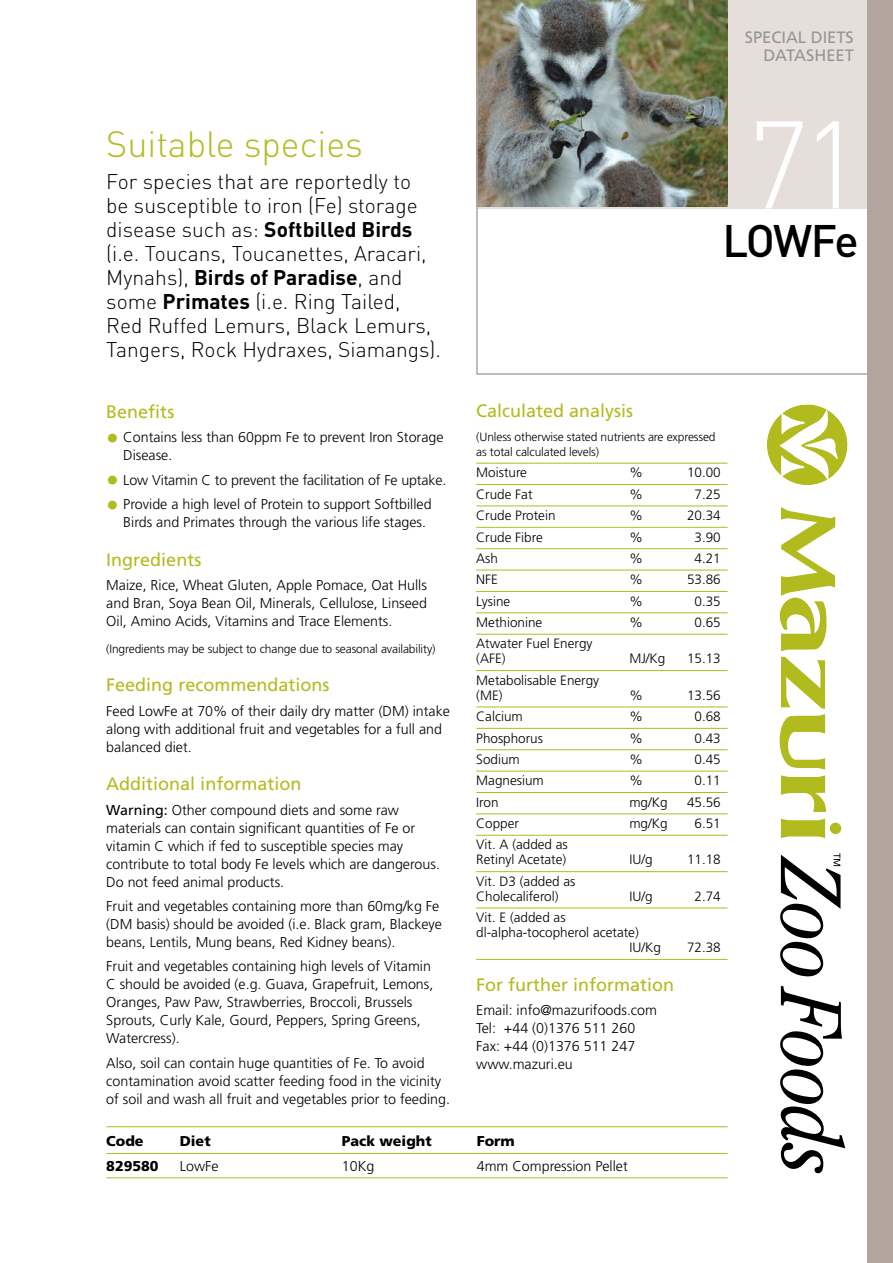
<style>
.page{position:relative;width:893px;height:1263px;background:#fff}
.page>*{position:absolute;margin:0;border:0;box-sizing:border-box;transform-origin:0 0}
.t1{font:300 122.25px "DIN";color:#fff}
.t2{font:500 45px "DIN";color:#000}
.t3{font:300 36px "DIN";color:#b2bb1e}
.t4{font:300 21px/24px "DIN";color:#000}
.t5{font:18px "Frutiger";color:#b2bb1e}
.t6{font:16.5px/18px "Frutiger";color:#939598;text-align:right}
.t7{font:300 14.25px/18px "Frutiger";color:#000}
.t8{font:900 14.25px "Frutiger";color:#000}
.t9{font:300 13.5px/15px "Frutiger";color:#000}
.t10{font:300 12px/15px "Frutiger";letter-spacing:-.01em;color:#000}
.s1{font-weight:700}
.s2{font-size:25.5px;color:#b2bb1e}
.s3{font-weight:400}
</style>
<div class="page">
<div style="left:867px;top:0;width:26px;height:1263px;background:#b3a59e"></div>
<hr style="left:476px;top:463px;width:252px;height:1px;background:#b2bb1e">
<hr style="left:476px;top:484px;width:252px;height:1px;background:#b2bb1e">
<hr style="left:476px;top:506px;width:252px;height:1px;background:#b2bb1e">
<hr style="left:476px;top:527px;width:252px;height:1px;background:#b2bb1e">
<hr style="left:476px;top:548px;width:252px;height:1px;background:#b2bb1e">
<hr style="left:476px;top:570px;width:252px;height:1px;background:#b2bb1e">
<hr style="left:476px;top:591px;width:252px;height:1px;background:#b2bb1e">
<hr style="left:476px;top:612px;width:252px;height:1px;background:#b2bb1e">
<hr style="left:476px;top:634px;width:252px;height:1px;background:#b2bb1e">
<hr style="left:476px;top:670px;width:252px;height:1px;background:#b2bb1e">
<hr style="left:476px;top:707px;width:252px;height:1px;background:#b2bb1e">
<hr style="left:476px;top:728px;width:252px;height:1px;background:#b2bb1e">
<hr style="left:476px;top:749px;width:252px;height:1px;background:#b2bb1e">
<hr style="left:476px;top:771px;width:252px;height:1px;background:#b2bb1e">
<hr style="left:476px;top:792px;width:252px;height:1px;background:#b2bb1e">
<hr style="left:476px;top:813px;width:252px;height:1px;background:#b2bb1e">
<hr style="left:476px;top:835px;width:252px;height:1px;background:#b2bb1e">
<hr style="left:476px;top:871px;width:252px;height:1px;background:#b2bb1e">
<hr style="left:476px;top:908px;width:252px;height:1px;background:#b2bb1e">
<hr style="left:476px;top:959px;width:252px;height:1px;background:#b2bb1e">
<hr style="left:106px;top:1126px;width:622px;height:1px;background:#b2bb1e">
<hr style="left:106px;top:1153px;width:622px;height:1px;background:#b2bb1e">
<hr style="left:106px;top:1177px;width:622px;height:1px;background:#b2bb1e">
<div style="left:767px;top:404px;width:80px;height:81px;background:#b2bb1e;border-radius:50%"></div>
<svg style="left:779px;top:409px;width:59px;height:72px"></svg>
<div style="left:830px;top:823px;width:11px;height:11px;background:#b2bb1e;border-radius:50%"></div>
<svg style="left:781px;top:819px;width:44px;height:19px"></svg>
<svg style="left:780px;top:657px;width:46px;height:155px"></svg>
<svg style="left:779px;top:507px;width:56px;height:144px"></svg>
<svg style="left:780px;top:986px;width:65px;height:187px"></svg>
<svg style="left:780px;top:853px;width:60px;height:124px"></svg>
<svg style="left:476px;top:0;width:391px;height:375px"></svg>
<h3 class="t3" style="left:106px;top:121px;width:258px">Suitable species</h3>
<p class="t4" style="left:106px;top:169px;width:336px">For species that are reportedly to<br>be susceptible to iron (Fe) storage disease such as: <span class="s1">Softbilled Birds </span>(i.e. Toucans, Toucanettes, Aracari, Mynahs), <span class="s1">Birds of Paradise</span>, and some <span class="s1">Primates</span> (i.e. Ring Tailed, Red Ruffed Lemurs, Black Lemurs, Tangers, Rock Hydraxes, Siamangs).</p>
<p class="t6" style="left:745px;top:28px;width:111px">SPECIAL DIETS<br>DATASHEET</p>
<h1 class="t1" style="left:746px;top:89px;width:119px">71</h1>
<h2 class="t2" style="left:722px;top:212px;width:138px">LOWFe</h2>
<p class="t5" style="left:476px;top:401px;width:159px">Calculated analysis</p>
<p class="t10" style="left:476px;top:429px;width:241px">(Unless otherwise stated nutrients are expressed as total calculated levels)</p>
<p class="t9" style="left:476px;top:465px;width:52px">Moisture</p>
<p class="t9" style="left:629px;top:465px;width:15px">%</p>
<p class="t9" style="left:687px;top:465px;width:35px">10.00</p>
<p class="t9" style="left:476px;top:487px;width:58px">Crude Fat</p>
<p class="t9" style="left:629px;top:487px;width:15px">%</p>
<p class="t9" style="left:694px;top:487px;width:28px">7.25</p>
<p class="t9" style="left:476px;top:508px;width:81px">Crude Protein</p>
<p class="t9" style="left:629px;top:508px;width:15px">%</p>
<p class="t9" style="left:687px;top:508px;width:35px">20.34</p>
<p class="t9" style="left:476px;top:529px;width:68px">Crude Fibre</p>
<p class="t9" style="left:629px;top:529px;width:15px">%</p>
<p class="t9" style="left:694px;top:529px;width:28px">3.90</p>
<p class="t9" style="left:476px;top:551px;width:23px">Ash</p>
<p class="t9" style="left:629px;top:551px;width:15px">%</p>
<p class="t9" style="left:694px;top:551px;width:28px">4.21</p>
<p class="t9" style="left:476px;top:572px;width:23px">NFE</p>
<p class="t9" style="left:629px;top:572px;width:15px">%</p>
<p class="t9" style="left:687px;top:572px;width:35px">53.86</p>
<p class="t9" style="left:476px;top:593px;width:35px">Lysine</p>
<p class="t9" style="left:629px;top:593px;width:15px">%</p>
<p class="t9" style="left:694px;top:593px;width:28px">0.35</p>
<p class="t9" style="left:476px;top:615px;width:68px">Methionine</p>
<p class="t9" style="left:629px;top:615px;width:15px">%</p>
<p class="t9" style="left:694px;top:615px;width:28px">0.65</p>
<p class="t9" style="left:476px;top:636px;width:118px">Atwater Fuel Energy (AFE)</p>
<p class="t5" style="left:106px;top:401px;width:70px">Benefits</p>
<p class="t7" style="left:123px;top:428px;width:322px;text-indent:-17px"><span class="s2">•</span> Contains less than 60ppm Fe to prevent Iron Storage<br>Disease.</p>
<p class="t7" style="left:106px;top:471px;width:342px"><span class="s2">•</span> Low Vitamin C to prevent the facilitation of Fe uptake.</p>
<p class="t7" style="left:123px;top:495px;width:310px;text-indent:-17px"><span class="s2">•</span> Provide a high level of Protein to support Softbilled<br>Birds and Primates through the various life stages.</p>
<p class="t5" style="left:106px;top:549px;width:97px">Ingredients</p>
<p class="t7" style="left:106px;top:576px;width:322px;text-align:justify">Maize, Rice, Wheat Gluten, Apple Pomace, Oat Hulls and Bran, Soya Bean Oil, Minerals, Cellulose, Linseed Oil, Amino Acids, Vitamins and Trace Elements.</p>
<p class="t10" style="left:106px;top:641px;width:331px">(Ingredients may be subject to change due to seasonal availability)</p>
<p class="t5" style="left:106px;top:674px;width:225px">Feeding recommendations</p>
<p class="t7" style="left:106px;top:702px;width:345px">Feed LowFe at 70% of their daily dry matter (DM) intake along with additional fruit and vegetables for a full and balanced diet.</p>
<p class="t5" style="left:106px;top:773px;width:197px">Additional information</p>
<p class="t7" style="left:106px;top:801px;width:335px"><span class="s3">Warning:</span> Other compound diets and some raw materials can contain significant quantities of Fe or vitamin C which if fed to susceptible species may contribute to total body Fe levels which are dangerous.<br>Do not feed animal products.</p>
<p class="t7" style="left:106px;top:897px;width:337px">Fruit and vegetables containing more than 60mg/kg Fe (DM basis) should be avoided (i.e. Black gram, Blackeye beans, Lentils, Mung beans, Red Kidney beans).</p>
<p class="t7" style="left:106px;top:957px;width:329px">Fruit and vegetables containing high levels of Vitamin C should be avoided (e.g. Guava, Grapefruit, Lemons, Oranges, Paw Paw, Strawberries, Broccoli, Brussels Sprouts, Curly Kale, Gourd, Peppers, Spring Greens, Watercress).</p>
<p class="t7" style="left:106px;top:1054px;width:345px">Also, soil can contain huge quantities of Fe. To avoid contamination avoid scatter feeding food in the vicinity of soil and wash all fruit and vegetables prior to feeding.</p>
<p class="t8" style="left:106px;top:1133px;width:39px">Code</p>
<p class="t8" style="left:180px;top:1133px;width:32px">Diet</p>
<p class="t8" style="left:342px;top:1133px;width:91px">Pack weight</p>
<p class="t8" style="left:477px;top:1133px;width:40px">Form</p>
<p class="t8" style="left:106px;top:1157px;width:54px">829580</p>
<p class="t7" style="left:180px;top:1157px;width:40px">LowFe</p>
<p class="t7" style="left:342px;top:1157px;width:34px">10Kg</p>
<p class="t7" style="left:477px;top:1157px;width:152px">4mm Compression Pellet</p>
<p class="t9" style="left:629px;top:651px;width:38px">MJ/Kg</p>
<p class="t9" style="left:687px;top:651px;width:35px">15.13</p>
<p class="t9" style="left:476px;top:673px;width:125px">Metabolisable Energy (ME)</p>
<p class="t9" style="left:629px;top:688px;width:15px">%</p>
<p class="t9" style="left:687px;top:688px;width:35px">13.56</p>
<p class="t9" style="left:476px;top:709px;width:48px">Calcium</p>
<p class="t9" style="left:629px;top:709px;width:15px">%</p>
<p class="t9" style="left:694px;top:709px;width:28px">0.68</p>
<p class="t9" style="left:476px;top:730px;width:68px">Phosphorus</p>
<p class="t9" style="left:629px;top:730px;width:15px">%</p>
<p class="t9" style="left:694px;top:730px;width:28px">0.43</p>
<p class="t9" style="left:476px;top:752px;width:45px">Sodium</p>
<p class="t9" style="left:629px;top:752px;width:15px">%</p>
<p class="t9" style="left:694px;top:752px;width:28px">0.45</p>
<p class="t9" style="left:476px;top:773px;width:69px">Magnesium</p>
<p class="t9" style="left:629px;top:773px;width:15px">%</p>
<p class="t9" style="left:694px;top:773px;width:28px">0.11</p>
<p class="t9" style="left:476px;top:794px;width:24px">Iron</p>
<p class="t9" style="left:629px;top:794px;width:40px">mg/Kg</p>
<p class="t9" style="left:687px;top:794px;width:35px">45.56</p>
<p class="t9" style="left:476px;top:816px;width:44px">Copper</p>
<p class="t9" style="left:629px;top:816px;width:40px">mg/Kg</p>
<p class="t9" style="left:694px;top:816px;width:28px">6.51</p>
<p class="t9" style="left:476px;top:837px;width:93px">Vit. A (added as<br>Retinyl Acetate)</p>
<p class="t9" style="left:629px;top:852px;width:25px">IU/g</p>
<p class="t9" style="left:687px;top:852px;width:35px">11.18</p>
<p class="t9" style="left:476px;top:874px;width:101px">Vit. D3 (added as<br>Cholecaliferol)</p>
<p class="t9" style="left:629px;top:889px;width:25px">IU/g</p>
<p class="t9" style="left:694px;top:889px;width:28px">2.74</p>
<p class="t9" style="left:476px;top:910px;width:91px">Vit. E (added as</p>
<p class="t9" style="left:476px;top:925px;width:164px">dl-alpha-tocopherol acetate)</p>
<p class="t9" style="left:629px;top:940px;width:33px">IU/Kg</p>
<p class="t9" style="left:687px;top:940px;width:35px">72.38</p>
<p class="t5" style="left:476px;top:974px;width:200px">For further information</p>
<p class="t7" style="left:476px;top:1001px;width:182px">Email: info@mazurifoods.com<br>Tel: +44 (0)1376 511 260<br>Fax: +44 (0)1376 511 247 www.mazuri.eu</p>
</div>
